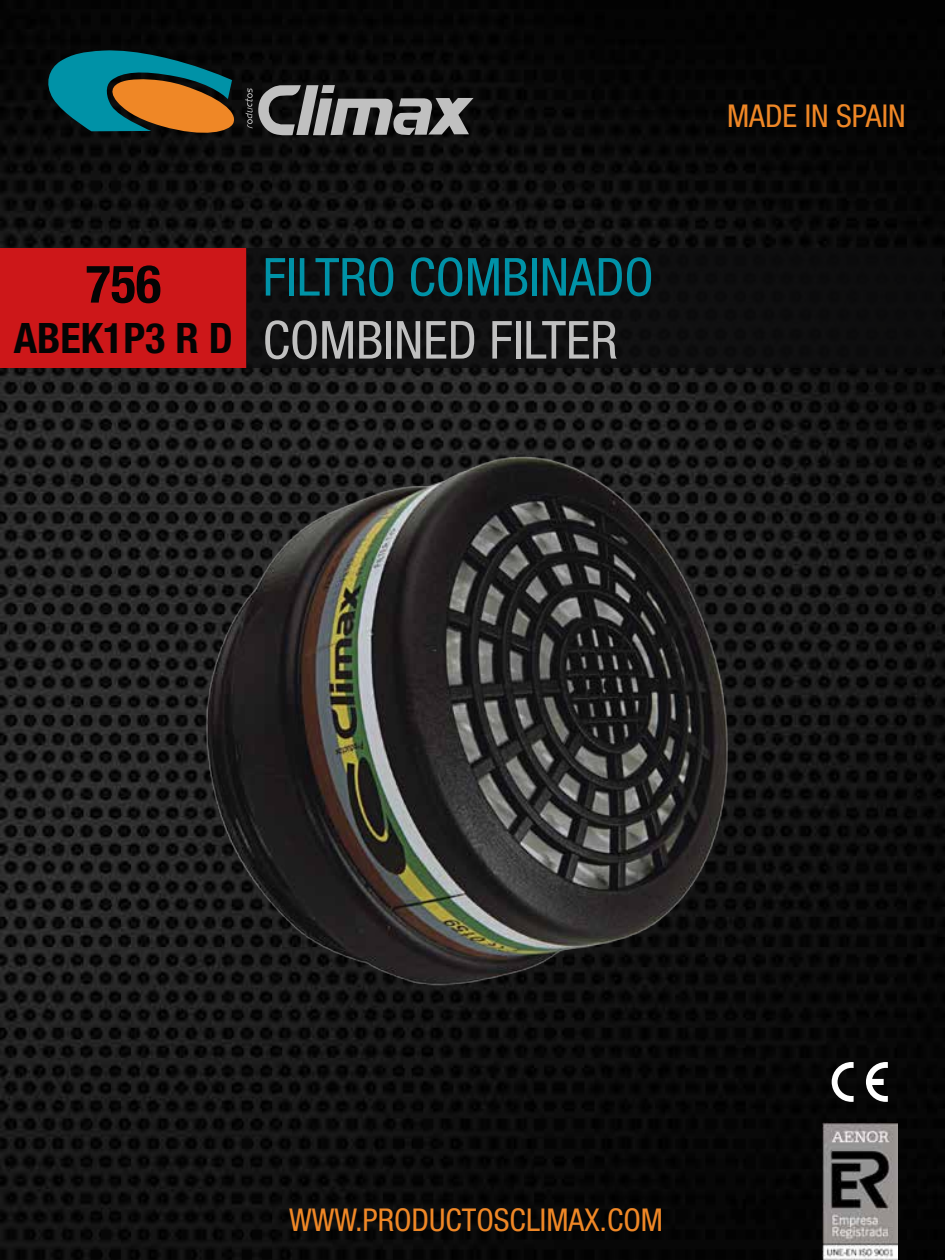
<style>
.page{position:relative;width:945px;height:1260px;background:#fff}
.page>*{position:absolute;margin:0;border:0;box-sizing:border-box;transform-origin:0 0}
.t1{font:condensed 52.5px "Helvetica Neue LT Std";color:#0092a7}
.t2{font:condensed 52.5px "Helvetica Neue LT Std";color:#c0c0c0}
.t3{font:700 condensed 52.5px "Helvetica Neue LT Std";color:#040404}
.t4{font:700 condensed 42px "Helvetica Neue LT Std";color:#040404}
.t5{font:condensed 31.5px "Helvetica Neue LT Std";color:#ef8726}
</style>
<div class="page">
<img style="left:0;top:0;width:945px;height:1259px">
<svg style="left:44px;top:49px;width:195px;height:90px;background:#3e5b4a"></svg>
<svg style="left:245px;top:85px;width:229px;height:51px;background:#5e5e5e"></svg>
<div style="left:0;top:248px;width:247px;height:120px;background:#cd1719"></div>
<hr style="left:0;top:1259px;width:945px;height:1px;background:#5d5d5d">
<img style="left:822px;top:1123px;width:75px;height:137px">
<div style="left:246px;top:248px;width:695px;height:120px;background:#0d0d0e"></div>
<svg style="left:832px;top:1062px;width:22px;height:40px"></svg>
<svg style="left:866px;top:1062px;width:22px;height:40px"></svg>
<img style="left:185px;top:433px;width:573px;height:595px">
<h1 class="t3" style="left:86px;top:252px;width:77px">756</h1>
<h2 class="t4" style="left:14px;top:313px;width:221px">ABEK1P3 R D</h2>
<h1 class="t1" style="left:263px;top:247px;width:392px">FILTRO COMBINADO</h1>
<h1 class="t2" style="left:263px;top:310px;width:356px">COMBINED FILTER</h1>
<p class="t5" style="left:727px;top:98px;width:180px">MADE IN SPAIN</p>
<p class="t5" style="left:289px;top:1201px;width:375px">WWW.PRODUCTOSCLIMAX.COM</p>
</div>
